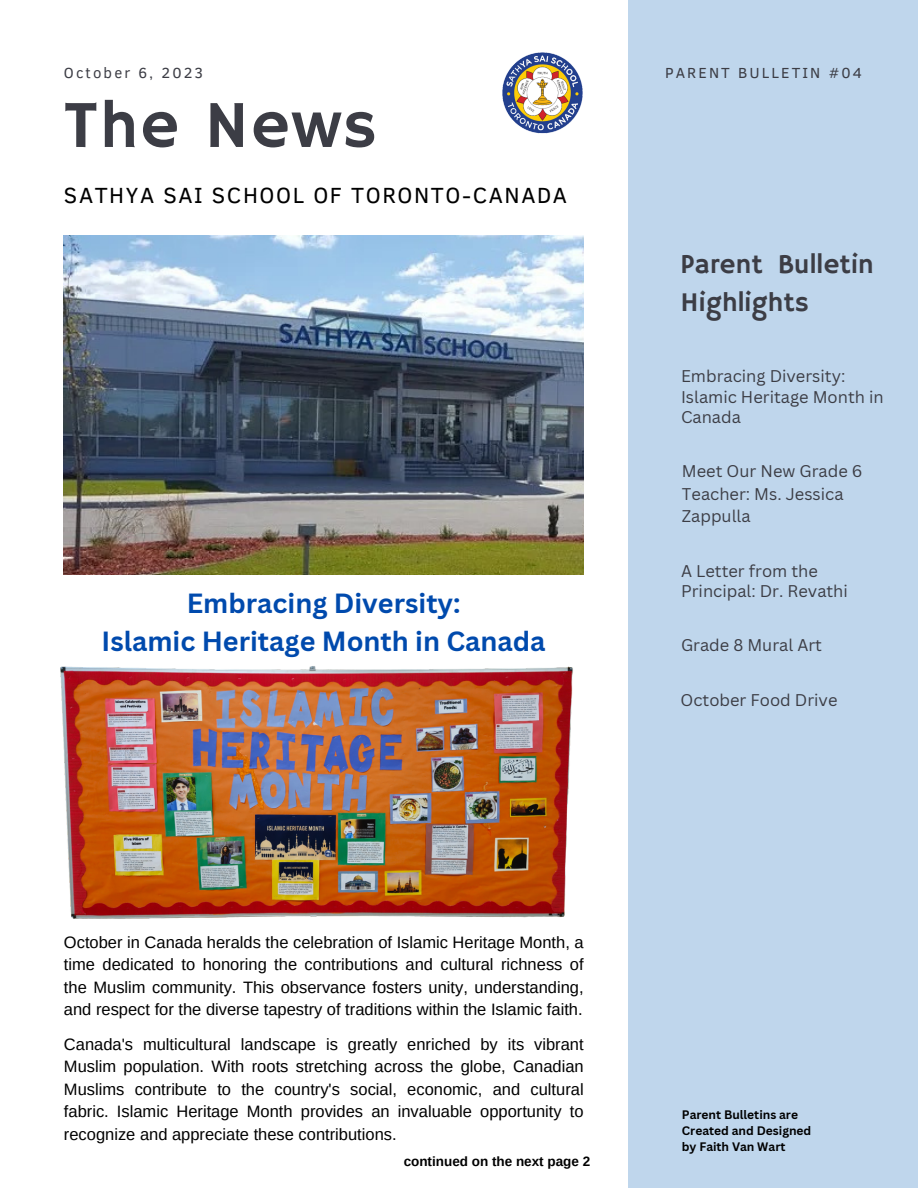
<style>
.page{position:relative;width:918px;height:1188px;background:#fff}
.page>*{position:absolute;margin:0;border:0;box-sizing:border-box;transform-origin:0 0}
.t1{font:67.5px "Hammersmith One";letter-spacing:.02em;color:#3c3d45}
.t2{font:27.45px/38.2px "Hammersmith One";color:#3c3d45}
.t3{font:700 27px "Canva Sans";color:#004aad}
.t4{font:22.5px "Clear Sans";letter-spacing:.07em;color:#000}
.t5{font:16.5px/22.5px "Arimo";color:#000;text-align:justify}
.t6{font:16.5px/20.2px "Canva Sans";color:#3c3d45}
.t7{font:15px "Clear Sans";letter-spacing:.14em;color:#3c3d45}
.t8{font:700 13.5px "Arimo";color:#000}
.t9{font:700 12px "Canva Sans";color:#000}
</style>
<div class="page">
<img style="left:64px;top:236px;width:520px;height:338px">
<div style="left:629px;top:0;width:289px;height:1188px;background:#bfd6ec"></div>
<img style="left:502px;top:52px;width:81px;height:82px">
<img style="left:60px;top:666px;width:513px;height:253px">
<p class="t7" style="left:64px;top:62px;width:141px">October 6, 2023</p>
<p class="t1" style="left:64px;top:86px;width:315px">The News</p>
<p class="t4" style="left:64px;top:178px;width:505px">SATHYA SAI SCHOOL OF TORONTO-CANADA</p>
<p class="t3" style="left:187px;top:585px;width:275px">Embracing Diversity:</p>
<p class="t3" style="left:102px;top:622px;width:446px">Islamic Heritage Month in Canada</p>
<p class="t7" style="left:665px;top:62px;width:198px">PARENT BULLETIN #04</p>
<p class="t2" style="left:681px;top:246px;width:195px">Parent Bulletin<br>Highlights</p>
<p class="t6" style="left:681px;top:366px;width:166px">Embracing Diversity:</p>
<p class="t6" style="left:681px;top:386px;width:204px">Islamic Heritage Month in<br>Canada</p>
<p class="t6" style="left:682px;top:460px;width:182px;line-height:22.5px">Meet Our New Grade 6<br>Teacher: Ms. Jessica<br>Zappulla</p>
<p class="t6" style="left:681px;top:560px;width:168px">A Letter from the<br>Principal: Dr. Revathi</p>
<p class="t6" style="left:681px;top:635px;width:142px">Grade 8 Mural Art</p>
<p class="t6" style="left:681px;top:689px;width:158px">October Food Drive</p>
<p class="t5" style="left:64px;top:931px;width:521px">October in Canada heralds the celebration of Islamic Heritage Month, a time dedicated to honoring the contributions and cultural richness of the Muslim community. This observance fosters unity, understanding, and respect for the diverse tapestry of traditions within the Islamic faith.</p>
<p class="t5" style="left:64px;top:1033px;width:521px">Canada's multicultural landscape is greatly enriched by its vibrant Muslim population. With roots stretching across the globe, Canadian Muslims contribute to the country's social, economic, and cultural fabric. Islamic Heritage Month provides an invaluable opportunity to recognize and appreciate these contributions.</p>
<p class="t8" style="left:404px;top:1154px;width:188px">continued on the next page 2</p>
<p class="t9" style="left:682px;top:1106px;width:118px">Parent Bulletins are</p>
<p class="t9" style="left:682px;top:1122px;width:131px">Created and Designed</p>
<p class="t9" style="left:682px;top:1138px;width:105px">by Faith Van Wart</p>
</div>
